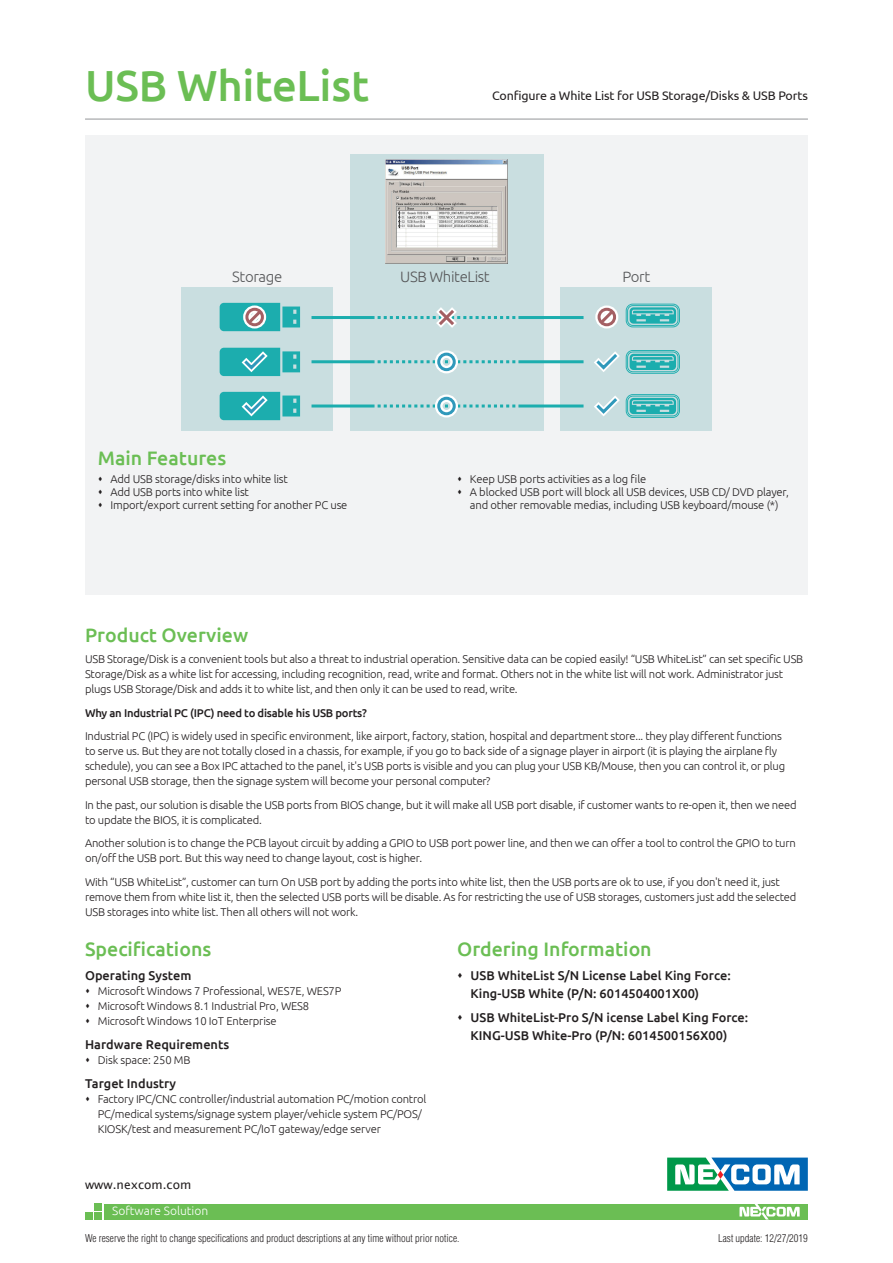
<style>
.page{position:relative;width:893px;height:1263px;background:#fff}
.page>*{position:absolute;margin:0;border:0;box-sizing:border-box;transform-origin:0 0}
.model_name{font:500 43.5px "Ubuntu";letter-spacing:-.005em;color:#6bbe54}
.t1{font:500 19.5px "Ubuntu";color:#6bbe54}
.t2{font:300 15px "Ubuntu";letter-spacing:-.025em;color:#57585a}
.item{font:500 12.75px/18px "Ubuntu";color:#231f20}
.model_describe{font:12.45px "Ubuntu";letter-spacing:-.01em;color:#231f20}
.t3{font:300 12px "Ubuntu";color:#fff}
.t4{font:12px "Lucida Sans Unicode";color:#231f20}
.product_overview{font:300 11.25px/15px "Ubuntu";letter-spacing:-.02em;color:#231f20}
.product_overview-2{font:500 11.25px "Ubuntu";letter-spacing:-.02em;color:#231f20}
.t5{font:300 condensed 10.5px "Helvetica";color:#231f20}
</style>
<div class="page">
<div style="left:104px;top:1204px;width:704px;height:15px;background:#6bbe54"></div>
<div style="left:94px;top:1203px;width:7px;height:7px;background:#6bbe54"></div>
<div style="left:94px;top:1213px;width:7px;height:7px;background:#6bbe54"></div>
<div style="left:85px;top:1213px;width:7px;height:7px;background:#6bbe54"></div>
<svg style="left:739px;top:1204px;width:61px;height:15px"></svg>
<hr style="left:85px;top:119px;width:723px;height:1px;background:#939598">
<div style="left:85px;top:136px;width:723px;height:459px;background:#f2f3f4"></div>
<svg style="left:667px;top:1157px;width:141px;height:34px"></svg>
<div style="left:181px;top:288px;width:152px;height:143px;background:#c9dee0"></div>
<div style="left:560px;top:288px;width:151px;height:143px;background:#c9dee0"></div>
<div style="left:349px;top:154px;width:194px;height:277px;background:#c9dee0"></div>
<img style="left:385px;top:159px;width:123px;height:104px">
<hr style="left:311px;top:360px;width:62px;height:3px;background:#1cadae">
<svg style="left:373px;top:360px;width:147px;height:3px"></svg>
<hr style="left:520px;top:360px;width:63px;height:3px;background:#1cadae">
<hr style="left:311px;top:316px;width:62px;height:3px;background:#1cadae">
<hr style="left:520px;top:316px;width:63px;height:3px;background:#1cadae">
<div style="left:435px;top:350px;width:23px;height:23px;border:8px solid #fff;border-radius:50%"></div>
<div style="left:437px;top:353px;width:19px;height:18px;border:3px solid #3099bb;border-radius:50%"></div>
<hr style="left:311px;top:404px;width:62px;height:3px;background:#1cadae">
<svg style="left:373px;top:404px;width:147px;height:3px"></svg>
<hr style="left:520px;top:404px;width:63px;height:3px;background:#1cadae">
<div style="left:435px;top:394px;width:23px;height:23px;border:8px solid #fff;border-radius:50%"></div>
<div style="left:437px;top:397px;width:19px;height:18px;border:3px solid #3099bb;border-radius:50%"></div>
<svg style="left:373px;top:307px;width:147px;height:21px"></svg>
<svg style="left:220px;top:302px;width:80px;height:30px;background:#55b6b7"></svg>
<svg style="left:220px;top:348px;width:80px;height:28px;background:#39b5b7"></svg>
<svg style="left:220px;top:392px;width:80px;height:28px;background:#39b5b7"></svg>
<svg style="left:595px;top:303px;width:85px;height:26px"></svg>
<svg style="left:594px;top:350px;width:86px;height:24px"></svg>
<svg style="left:594px;top:394px;width:86px;height:24px"></svg>
<p class="model_name" style="left:85px;top:58px;width:286px">USB WhiteList</p>
<p class="model_describe" style="left:492px;top:88px;width:317px">Configure a White List for USB Storage/Disks &amp; USB Ports</p>
<p class="t2" style="left:232px;top:268px;width:52px">Storage</p>
<p class="t2" style="left:400px;top:268px;width:91px">USB WhiteList</p>
<p class="t2" style="left:622px;top:268px;width:29px">Port</p>
<h2 class="t1" style="left:98px;top:446px;width:130px">Main Features</h2>
<p class="product_overview" style="left:111px;top:471px;width:179px">Add USB storage/disks into white list</p>
<p class="product_overview" style="left:111px;top:484px;width:140px">Add USB ports into white list</p>
<p class="product_overview" style="left:111px;top:497px;width:238px">Import/export current setting for another PC use</p>
<p class="product_overview" style="left:470px;top:471px;width:178px">Keep USB ports activities as a log file</p>
<p class="product_overview" style="left:470px;top:485px;width:320px;line-height:12.8px">A blocked USB port will block all USB devices, USB CD/ DVD player, and other removable medias, including USB keyboard/mouse (*)</p>
<p class="t1" style="left:85px;top:622px;width:165px">Product Overview</p>
<p class="product_overview" style="left:85px;top:651px;width:720px">USB Storage/Disk is a convenient tools but also a threat to industrial operation. Sensitive data can be copied easily! “USB WhiteList” can set specific USB<br>Storage/Disk as a white list for accessing, including recognition, read, write and format. Others not in the white list will not work. Administrator just plugs USB Storage/Disk and adds it to white list, and then only it can be used to read, write.</p>
<p class="product_overview-2" style="left:85px;top:705px;width:283px">Why an Industrial PC (IPC) need to disable his USB ports?</p>
<p class="product_overview" style="left:85px;top:728px;width:702px">Industrial PC (IPC) is widely used in specific environment, like airport, factory, station, hospital and department store... they play different functions to serve us. But they are not totally closed in a chassis, for example, if you go to back side of a signage player in airport (it is playing the airplane fly schedule), you can see a Box IPC attached to the panel, it's USB ports is visible and you can plug your USB KB/Mouse, then you can control it, or plug personal USB storage, then the signage system will become your personal computer?</p>
<p class="product_overview" style="left:85px;top:797px;width:713px">In the past, our solution is disable the USB ports from BIOS change, but it will make all USB port disable, if customer wants to re-open it, then we need to update the BIOS, it is complicated.</p>
<p class="product_overview" style="left:85px;top:835px;width:712px">Another solution is to change the PCB layout circuit by adding a GPIO to USB port power line, and then we can offer a tool to control the GPIO to turn on/off the USB port. But this way need to change layout, cost is higher.</p>
<p class="product_overview" style="left:85px;top:874px;width:713px">With “USB WhiteList”, customer can turn On USB port by adding the ports into white list, then the USB ports are ok to use, if you don't need it, just remove them from white list it, then the selected USB ports will be disable. As for restricting the use of USB storages, customers just add the selected<br>USB storages into white list. Then all others will not work.</p>
<p class="t1" style="left:85px;top:937px;width:128px">Specifications</p>
<p class="item" style="left:85px;top:966px;width:108px">Operating System</p>
<p class="product_overview" style="left:98px;top:983px;width:245px">Microsoft Windows 7 Professional, WES7E, WES7P</p>
<p class="product_overview" style="left:98px;top:998px;width:213px">Microsoft Windows 8.1 Industrial Pro, WES8</p>
<p class="product_overview" style="left:98px;top:1013px;width:180px">Microsoft Windows 10 IoT Enterprise</p>
<p class="item" style="left:85px;top:1035px;width:146px">Hardware Requirements</p>
<p class="product_overview" style="left:98px;top:1052px;width:94px">Disk space: 250 MB</p>
<p class="item" style="left:85px;top:1074px;width:93px">Target Industry</p>
<p class="product_overview" style="left:98px;top:1091px;width:330px">Factory IPC/CNC controller/industrial automation PC/motion control<br>PC/medical systems/signage system player/vehicle system PC/POS/<br>KIOSK/test and measurement PC/IoT gateway/edge server</p>
<p class="t1" style="left:457px;top:937px;width:196px">Ordering Information</p>
<p class="item" style="left:471px;top:966px;width:262px">USB WhiteList S/N License Label King Force:<br>King-USB White (P/N: 6014504001X00)</p>
<p class="item" style="left:471px;top:1008px;width:279px">USB WhiteList-Pro S/N icense Label King Force:<br>KING-USB White-Pro (P/N: 6014500156X00)</p>
<p class="t4" style="left:85px;top:1175px;width:108px">www.nexcom.com</p>
<p class="t3" style="left:112px;top:1203px;width:97px">Software Solution</p>
<p class="t5" style="left:85px;top:1231px;width:376px">We reserve the right to change specifications and product descriptions at any time without prior notice.</p>
<p class="t5" style="left:718px;top:1231px;width:91px">Last update: 12/27/2019</p>
</div>
